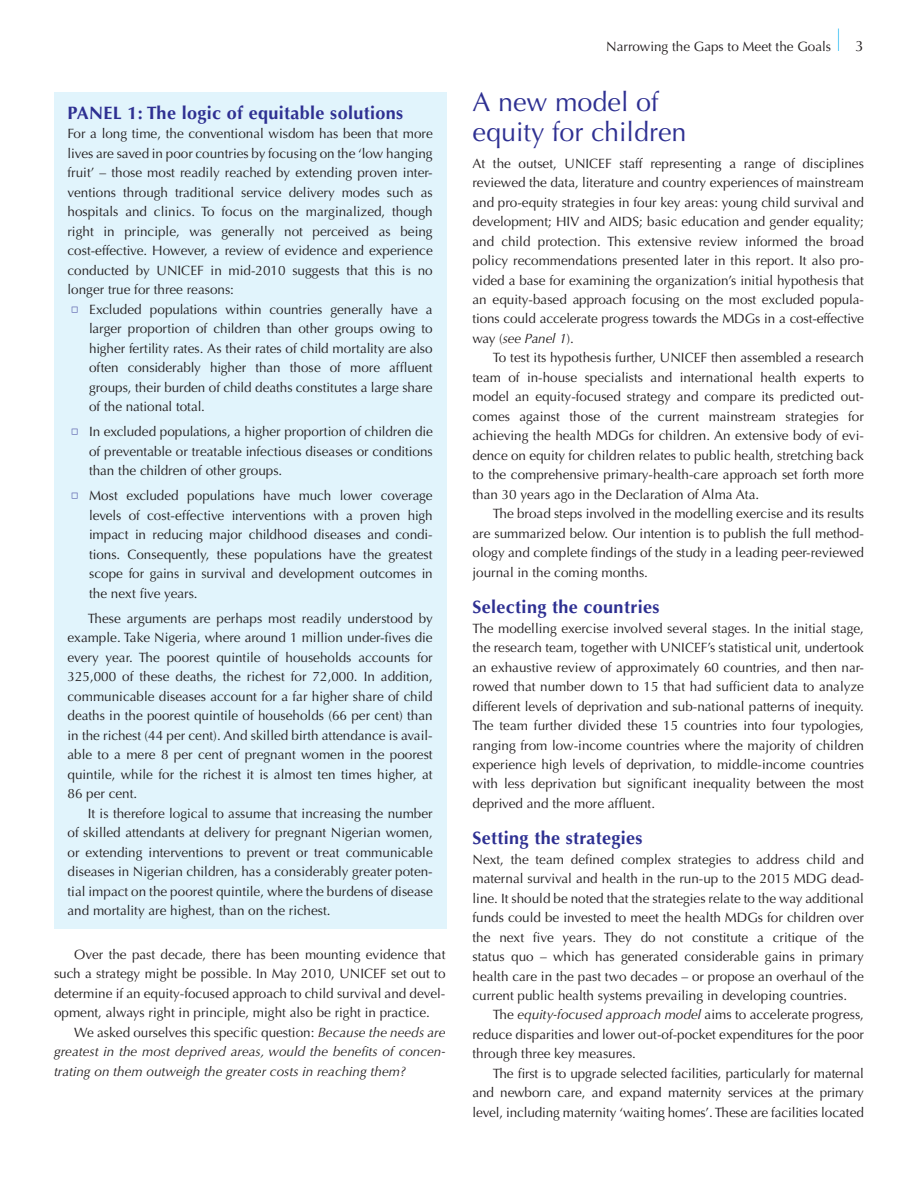
<style>
.page{position:relative;width:918px;height:1188px;background:#fff}
.page>*{position:absolute;margin:0;border:0;box-sizing:border-box;transform-origin:0 0}
.t1{font:27px/30px "Optima LT Std";color:#2e3092}
.t2{font:700 18px "Optima LT Std";letter-spacing:.02em;color:#2e3092}
.t3{font:15px "Optima LT Std";color:#231f20}
.t4{font:13.5px/19.5px "Optima LT Std";color:#231f20;text-align:justify}
.t5{font:italic 13.5px/19.5px "Optima LT Std";color:#231f20;text-align:justify}
.s1{font-style:normal}
.s2{font-style:italic}
</style>
<div class="page">
<svg style="left:838px;top:29px;width:1px;height:22px"></svg>
<div style="left:54px;top:92px;width:392px;height:837px;background:#e1f4fc"></div>
<h2 class="t2" style="left:68px;top:102px;width:337px">Panel 1: The logic of equitable solutions</h2>
<p class="t4" style="left:68px;top:124px;width:367px">For a long time, the conventional wisdom has been that more lives are saved in poor countries by focusing on the ‘low hanging fruit’ – those most readily reached by extending proven inter&shy;ventions through traditional service delivery modes such as hospitals and clinics. To focus on the marginalized, though right in principle, was generally not perceived as being cost-effective. However, a review of evidence and experience conducted by UNICEF in mid-2010 suggests that this is no longer true for three reasons:</p>
<p class="t4" style="left:89px;top:300px;width:345px">Excluded populations within countries generally have a larger proportion of children than other groups owing to higher fertility rates. As their rates of child mortality are also often considerably higher than those of more affluent groups, their burden of child deaths constitutes a large share of the national total.</p>
<p class="t4" style="left:89px;top:422px;width:345px">In excluded populations, a higher proportion of children die of preventable or treatable infectious diseases or conditions than the children of other groups.</p>
<p class="t4" style="left:89px;top:486px;width:345px">Most excluded populations have much lower coverage levels of cost-effective interventions with a proven high impact in reducing major childhood diseases and condi&shy;tions. Consequently, these populations have the greatest scope for gains in survival and development outcomes in the next five years.</p>
<p class="t4" style="left:68px;top:608px;width:367px;text-indent:20px">These arguments are perhaps most readily understood by example. Take Nigeria, where around 1 million under-fives die every year. The poorest quintile of households accounts for 325,000 of these deaths, the richest for 72,000. In addition, communicable diseases account for a far higher share of child deaths in the poorest quintile of households (66 per cent) than in the richest (44 per cent). And skilled birth attendance is avail&shy;able to a mere 8 per cent of pregnant women in the poorest quintile, while for the richest it is almost ten times higher, at 86 per cent.</p>
<p class="t4" style="left:68px;top:803px;width:367px;text-indent:20px">It is therefore logical to assume that increasing the number of skilled attendants at delivery for pregnant Nigerian women, or extending interventions to prevent or treat communicable diseases in Nigerian children, has a considerably greater poten&shy;tial impact on the poorest quintile, where the burdens of disease and mortality are highest, than on the richest.</p>
<p class="t4" style="left:54px;top:945px;width:393px;text-indent:20px">Over the past decade, there has been mounting evidence that such a strategy might be possible. In May 2010, UNICEF set out to determine if an equity-focused approach to child survival and devel&shy;opment, always right in principle, might also be right in practice.</p>
<p class="t5" style="left:54px;top:1023px;width:393px;text-indent:20px"><span class="s1">We asked ourselves this specific question:</span> Because the needs are greatest in the most deprived areas, would the benefits of concen&shy;trating on them outweigh the greater costs in reaching them?</p>
<p class="t4" style="left:606px;top:37px;width:226px">Narrowing the Gaps to Meet the Goals</p>
<p class="t3" style="left:856px;top:37px;width:10px">3</p>
<h1 class="t1" style="left:472px;top:88px;width:216px">A new model of equity for children</h1>
<p class="t4" style="left:472px;top:153px;width:393px">At the outset, UNICEF staff representing a range of disciplines reviewed the data, literature and country experiences of mainstream and pro-equity strategies in four key areas: young child survival and development; HIV and AIDS; basic education and gender equality; and child protection. This extensive review informed the broad policy recommendations presented later in this report. It also pro&shy;vided a base for examining the organization’s initial hypothesis that an equity-based approach focusing on the most excluded popula&shy;tions could accelerate progress towards the MDGs in a cost-effective way (<span class="s2">see Panel 1</span>).</p>
<p class="t4" style="left:472px;top:348px;width:393px;text-indent:20px">To test its hypothesis further, UNICEF then assembled a research team of in-house specialists and international health experts to model an equity-focused strategy and compare its predicted out&shy;comes against those of the current mainstream strategies for achieving the health MDGs for children. An extensive body of evi&shy;dence on equity for children relates to public health, stretching back to the comprehensive primary-health-care approach set forth more than 30 years ago in the Declaration of Alma Ata.</p>
<p class="t4" style="left:472px;top:504px;width:393px;text-indent:20px">The broad steps involved in the modelling exercise and its results are summarized below. Our intention is to publish the full method&shy;ology and complete findings of the study in a leading peer-reviewed journal in the coming months.</p>
<h2 class="t2" style="left:472px;top:596px;width:188px">Selecting the countries</h2>
<p class="t4" style="left:472px;top:618px;width:393px">The modelling exercise involved several stages. In the initial stage, the research team, together with UNICEF’s statistical unit, undertook an exhaustive review of approximately 60 countries, and then nar&shy;rowed that number down to 15 that had sufficient data to analyze different levels of deprivation and sub-national patterns of inequity.<br>The team further divided these 15 countries into four typologies, ranging from low-income countries where the majority of children experience high levels of deprivation, to middle-income countries with less deprivation but significant inequality between the most deprived and the more affluent.</p>
<h2 class="t2" style="left:472px;top:827px;width:172px">Setting the strategies</h2>
<p class="t4" style="left:472px;top:849px;width:393px">Next, the team defined complex strategies to address child and maternal survival and health in the run-up to the 2015 MDG dead&shy;line. It should be noted that the strategies relate to the way additional funds could be invested to meet the health MDGs for children over the next five years. They do not constitute a critique of the status quo – which has generated considerable gains in primary health care in the past two decades – or propose an overhaul of the current public health systems prevailing in developing countries.</p>
<p class="t4" style="left:472px;top:1005px;width:393px;text-indent:20px">The <span class="s2">equity-focused approach model</span> aims to accelerate progress, reduce disparities and lower out-of-pocket expenditures for the poor through three key measures.</p>
<p class="t4" style="left:472px;top:1064px;width:393px;text-indent:20px">The first is to upgrade selected facilities, particularly for maternal and newborn care, and expand maternity services at the primary level, including maternity ‘waiting homes’. These are facilities located</p>
</div>
